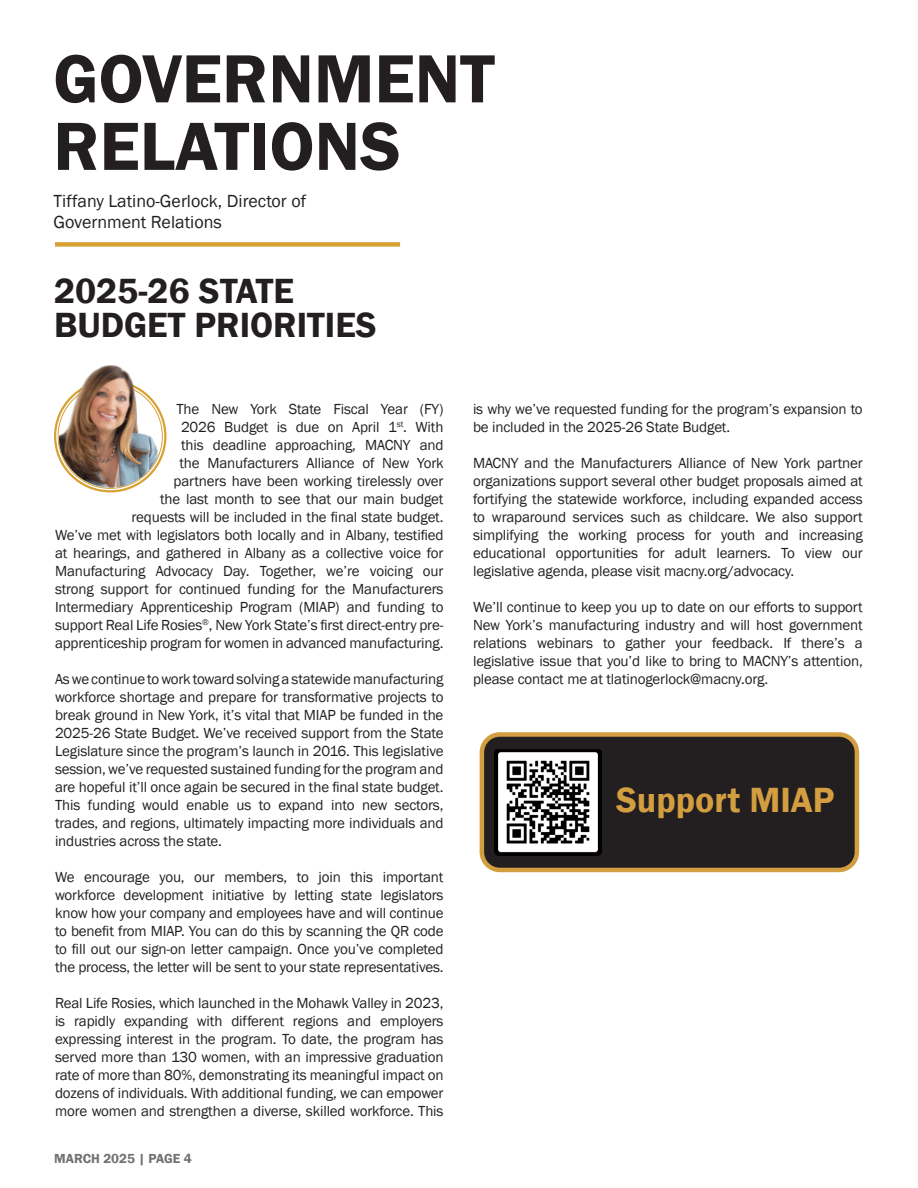
<style>
.page{position:relative;width:918px;height:1188px;background:#fff}
.page>*{position:absolute;margin:0;border:0;box-sizing:border-box;transform-origin:0 0}
.t1{font:600 70.5px "Franklin Gothic";color:#231f20}
.t2{font:600 36px "Franklin Gothic";color:#231f20}
.t3{font:600 36px "Franklin Gothic";color:#d29e3f}
.t4{font:18px "Franklin Gothic";color:#231f20}
.t5{font:15px/18px "Franklin Gothic";letter-spacing:-.01em;color:#231f20;text-align:justify}
.t6{font:600 13.5px "Franklin Gothic";color:#727170}
</style>
<div class="page">
<div style="left:55px;top:242px;width:345px;height:5px;background:#d7a134"></div>
<img style="left:54px;top:365px;width:113px;height:128px">
<div style="left:482px;top:734px;width:375px;height:136px;background:#231f20;border-radius:18px"></div>
<div style="left:480px;top:732px;width:379px;height:140px;border:4px solid #d29e3f;border-radius:18px"></div>
<img style="left:495px;top:749px;width:106px;height:106px">
<p class="t1" style="left:53px;top:35px;width:443px">GOVERNMENT</p>
<p class="t1" style="left:53px;top:103px;width:349px">RELATIONS</p>
<p class="t4" style="left:54px;top:189px;width:254px">Tiffany Latino-Gerlock, Director of</p>
<p class="t4" style="left:54px;top:211px;width:170px">Government Relations</p>
<p class="t2" style="left:54px;top:269px;width:242px">2025-26 STATE</p>
<p class="t2" style="left:54px;top:303px;width:324px">BUDGET PRIORITIES</p>
<p class="t5" style="left:55px;top:400px;width:390px;text-align:right">The New York State Fiscal Year (FY)<br>2026 Budget is due on April 1<sup>st</sup>. With<br>this deadline approaching, MACNY and<br>the Manufacturers Alliance of New York<br>partners have been working tirelessly over<br>the last month to see that our main budget<br>requests will be included in the final state budget.<br>We’ve met with legislators both locally and in Albany, testified at hearings, and gathered in Albany as a collective voice for Manufacturing Advocacy Day. Together, we’re voicing our strong support for continued funding for the Manufacturers Intermediary Apprenticeship Program (MIAP) and funding to support Real Life Rosies<sup>®</sup>, New York State’s first direct-entry pre&shy;apprenticeship program for women in advanced manufacturing.</p>
<p class="t5" style="left:55px;top:670px;width:390px">As we continue to work toward solving a statewide manufacturing workforce shortage and prepare for transformative projects to break ground in New York, it’s vital that MIAP be funded in the 2025-26 State Budget. We’ve received support from the State Legislature since the program’s launch in 2016. This legislative session, we’ve requested sustained funding for the program and are hopeful it’ll once again be secured in the final state budget.<br>This funding would enable us to expand into new sectors, trades, and regions, ultimately impacting more individuals and industries across the state.</p>
<p class="t5" style="left:55px;top:868px;width:390px">We encourage you, our members, to join this important workforce development initiative by letting state legislators know how your company and employees have and will continue to benefit from MIAP. You can do this by scanning the QR code to fill out our sign-on letter campaign. Once you’ve completed the process, the letter will be sent to your state representatives.</p>
<p class="t5" style="left:55px;top:994px;width:390px">Real Life Rosies, which launched in the Mohawk Valley in 2023, is rapidly expanding with different regions and employers expressing interest in the program. To date, the program has served more than 130 women, with an impressive graduation rate of more than 80%, demonstrating its meaningful impact on dozens of individuals. With additional funding, we can empower more women and strengthen a diverse, skilled workforce. This</p>
<p class="t6" style="left:54px;top:1150px;width:139px">MARCH 2025 | PAGE 4</p>
<p class="t5" style="left:473px;top:400px;width:391px">is why we’ve requested funding for the program’s expansion to be included in the 2025-26 State Budget.</p>
<p class="t5" style="left:473px;top:454px;width:391px">MACNY and the Manufacturers Alliance of New York partner organizations support several other budget proposals aimed at fortifying the statewide workforce, including expanded access to wraparound services such as childcare. We also support simplifying the working process for youth and increasing educational opportunities for adult learners. To view our legislative agenda, please visit macny.org/advocacy.</p>
<p class="t5" style="left:473px;top:598px;width:391px">We’ll continue to keep you up to date on our efforts to support New York’s manufacturing industry and will host government relations webinars to gather your feedback. If there’s a legislative issue that you’d like to bring to MACNY’s attention, please contact me at tlatinogerlock@macny.org.</p>
<p class="t3" style="left:616px;top:778px;width:220px">Support MIAP</p>
</div>
